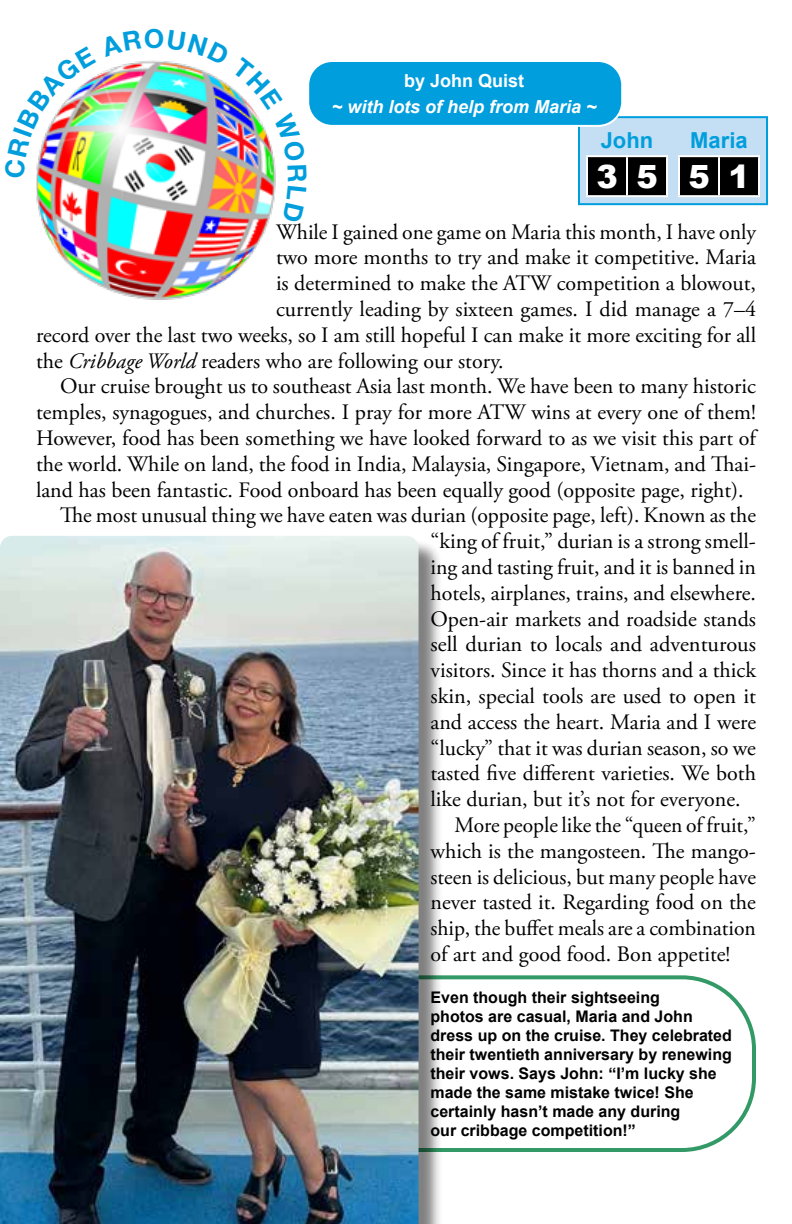
<style>
.page{position:relative;width:792px;height:1224px;background:#fff}
.page>*{position:absolute;margin:0;border:0;box-sizing:border-box;transform-origin:0 0}
.t1{font:900 32px "Arial";color:#fff}
.t2{font:22px "Adobe Garamond Pro";color:#000}
.t3{font:700 22px "Arial";color:#009edd}
.t4{font:italic 700 18px "Arial";color:#fff}
.t5{font:700 18px "Arial";color:#fff}
.t6{font:700 16px/19px "Arial";color:#000}
.s1{font-style:italic}
</style>
<div class="page">
<img style="left:42px;top:223px;width:227px;height:77px">
<div style="left:579px;top:117px;width:188px;height:87px;background:#c4dff4"></div>
<svg style="left:588px;top:157px;width:170px;height:38px;background:#0d0e10"></svg>
<hr style="left:626px;top:157px;width:2px;height:38px;background:#fff">
<hr style="left:666px;top:157px;width:2px;height:38px;background:#fff">
<hr style="left:678px;top:157px;width:2px;height:38px;background:#fff">
<hr style="left:718px;top:157px;width:2px;height:38px;background:#fff">
<hr style="left:758px;top:157px;width:2px;height:38px;background:#fff">
<hr style="left:586px;top:155px;width:41px;height:2px;background:#fff">
<hr style="left:586px;top:157px;width:2px;height:38px;background:#fff">
<hr style="left:627px;top:155px;width:41px;height:2px;background:#fff">
<hr style="left:678px;top:155px;width:41px;height:2px;background:#fff">
<hr style="left:719px;top:155px;width:41px;height:2px;background:#fff">
<hr style="left:586px;top:195px;width:41px;height:2px;background:#fff">
<hr style="left:627px;top:195px;width:41px;height:2px;background:#fff">
<hr style="left:678px;top:195px;width:41px;height:2px;background:#fff">
<hr style="left:719px;top:195px;width:41px;height:2px;background:#fff">
<div style="left:578px;top:116px;width:190px;height:89px;border:2px solid #009edd"></div>
<div style="left:308px;top:61px;width:314px;height:65px;background:#009edd;border-radius:24px"></div>
<div style="left:307px;top:60px;width:316px;height:67px;border:2px solid #fff;border-radius:24px"></div>
<div style="left:296px;top:975px;width:460px;height:177px;border:4px solid #396;border-radius:72px"></div>
<div style="left:3px;top:539px;width:441px;height:685px;background:#000;opacity:.5"></div>
<img style="left:0;top:536px;width:419px;height:688px">
<img style="left:36px;top:60px;width:240px;height:163px">
<p class="t5" style="left:404px;top:69px;width:122px">by John Quist</p>
<p class="t4" style="left:332px;top:95px;width:266px">~ with lots of help from Maria ~</p>
<p class="t3" style="left:601px;top:126px;width:54px">John</p>
<p class="t3" style="left:690px;top:126px;width:59px">Maria</p>
<h1 class="t1" style="left:596px;top:153px;width:155px">35 51</h1>
<p class="t2" style="left:276px;top:218px;width:482px">While I gained one game on Maria this month, I have only</p>
<p class="t2" style="left:276px;top:244px;width:482px">two more months to try and make it competitive. Maria</p>
<p class="t2" style="left:276px;top:270px;width:481px">is determined to make the ATW competition a blowout,</p>
<p class="t2" style="left:276px;top:296px;width:482px">currently leading by sixteen games. I did manage a 7–4</p>
<p class="t2" style="left:36px;top:322px;width:722px">record over the last two weeks, so I am still hopeful I can make it more exciting for all</p>
<p class="t2" style="left:36px;top:347px;width:469px">the <span class="s1">Cribbage World</span> readers who are following our story.</p>
<p class="t2" style="left:60px;top:373px;width:698px">Our cruise brought us to southeast Asia last month. We have been to many historic</p>
<p class="t2" style="left:36px;top:399px;width:722px">temples, synagogues, and churches. I pray for more ATW wins at every one of them!</p>
<p class="t2" style="left:36px;top:425px;width:721px">However, food has been something we have looked forward to as we visit this part of</p>
<p class="t2" style="left:36px;top:451px;width:722px">the world. While on land, the food in India, Malaysia, Singapore, Vietnam, and Thai-</p>
<p class="t2" style="left:36px;top:476px;width:709px">land has been fantastic. Food onboard has been equally good (opposite page, right).</p>
<p class="t2" style="left:60px;top:502px;width:698px">The most unusual thing we have eaten was durian (opposite page, left). Known as the</p>
<p class="t2" style="left:431px;top:528px;width:327px">“king of fruit,” durian is a strong smell-</p>
<p class="t2" style="left:431px;top:554px;width:327px">ing and tasting fruit, and it is banned in</p>
<p class="t2" style="left:431px;top:580px;width:327px">hotels, airplanes, trains, and elsewhere.</p>
<p class="t2" style="left:431px;top:605px;width:327px">Open-air markets and roadside stands</p>
<p class="t2" style="left:431px;top:631px;width:327px">sell durian to locals and adventurous</p>
<p class="t2" style="left:431px;top:657px;width:327px">visitors. Since it has thorns and a thick</p>
<p class="t2" style="left:431px;top:683px;width:327px">skin, special tools are used to open it</p>
<p class="t2" style="left:431px;top:709px;width:327px">and access the heart. Maria and I were</p>
<p class="t2" style="left:431px;top:734px;width:327px">“lucky” that it was durian season, so we</p>
<p class="t2" style="left:431px;top:760px;width:327px">tasted five different varieties. We both</p>
<p class="t2" style="left:431px;top:786px;width:312px">like durian, but it’s not for everyone.</p>
<p class="t2" style="left:455px;top:812px;width:303px">More people like the “queen of fruit,”</p>
<p class="t2" style="left:431px;top:838px;width:327px">which is the mangosteen. The mango-</p>
<p class="t2" style="left:431px;top:863px;width:327px">steen is delicious, but many people have</p>
<p class="t2" style="left:431px;top:889px;width:327px">never tasted it. Regarding food on the</p>
<p class="t2" style="left:431px;top:915px;width:327px">ship, the buffet meals are a combination</p>
<p class="t2" style="left:431px;top:941px;width:301px">of art and good food. Bon appetite!</p>
<p class="t6" style="left:431px;top:988px;width:303px">Even though their sightseeing<br>photos are casual, Maria and John dress up on the cruise. They celebrated their twentieth anniversary by renewing their vows. Says John: “I’m lucky she made the same mistake twice! She certainly hasn’t made any during<br>our cribbage competition!”</p>
</div>
